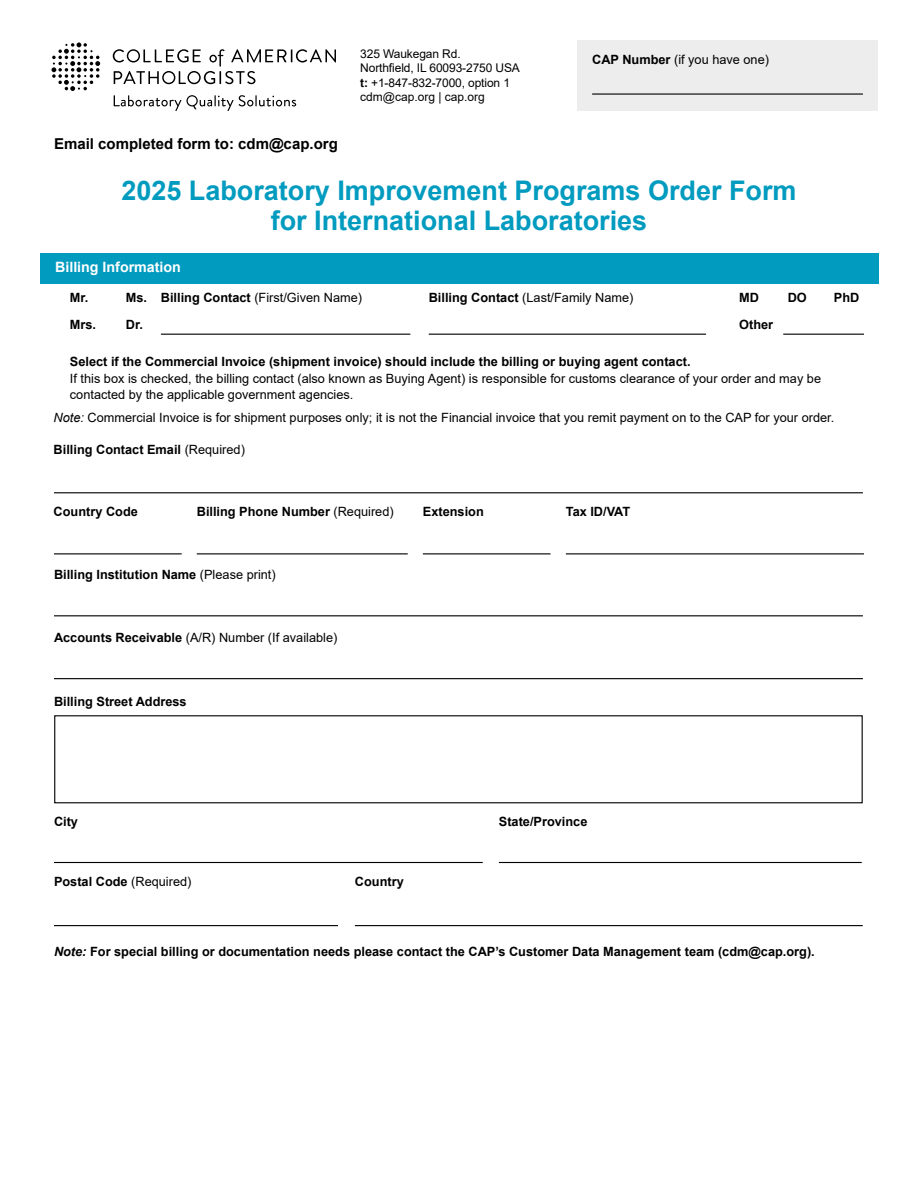
<style>
.page{position:relative;width:918px;height:1188px;background:#fff}
.page>*{position:absolute;margin:0;border:0;box-sizing:border-box;transform-origin:0 0}
.t1{font:700 27px/30px "Arial";color:#009bbf;text-align:center}
.t2{font:700 15px "Arial";color:#000}
.t3{font:700 14.25px "Arial";color:#fff}
.t4{font:700 12.75px "Arial";color:#000}
.t5{font:12.75px/16.5px "Arial";color:#000}
.t6{font:12px/14.4px "Arial";letter-spacing:-.01em;color:#000}
.s1{font-weight:700}
.s2{font-style:italic}
.s3{font-weight:400}
</style>
<div class="page">
<div style="left:577px;top:40px;width:301px;height:71px;background:#ededee"></div>
<hr style="left:592px;top:93px;width:271px;height:2px;background:#000">
<svg style="left:51px;top:42px;width:49px;height:49px"></svg>
<svg style="left:113px;top:49px;width:223px;height:35px"></svg>
<svg style="left:114px;top:95px;width:182px;height:16px"></svg>
<div style="left:40px;top:254px;width:839px;height:30px;background:#009bbf"></div>
<hr style="left:54px;top:492px;width:809px;height:1px;background:#000">
<hr style="left:161px;top:334px;width:249px;height:1px;background:#000">
<hr style="left:429px;top:334px;width:277px;height:1px;background:#000">
<hr style="left:783px;top:334px;width:81px;height:1px;background:#000">
<hr style="left:54px;top:553px;width:128px;height:1px;background:#000">
<hr style="left:197px;top:553px;width:211px;height:1px;background:#000">
<hr style="left:566px;top:553px;width:298px;height:1px;background:#000">
<hr style="left:423px;top:553px;width:128px;height:1px;background:#000">
<hr style="left:54px;top:615px;width:809px;height:1px;background:#000">
<div style="left:54px;top:715px;width:809px;height:88px;border:1px solid #000"></div>
<hr style="left:54px;top:862px;width:429px;height:1px;background:#000">
<hr style="left:54px;top:925px;width:284px;height:1px;background:#000">
<hr style="left:499px;top:862px;width:363px;height:1px;background:#000">
<hr style="left:355px;top:925px;width:508px;height:1px;background:#000">
<hr style="left:54px;top:678px;width:809px;height:1px;background:#000">
<p class="t2" style="left:54px;top:133px;width:285px">Email completed form to: cdm@cap.org</p>
<p class="t6" style="left:360px;top:46px;width:161px">325 Waukegan Rd.<br>Northfield, IL 60093-2750 USA <span class="s1">t:</span> +1-847-832-7000, option 1 cdm@cap.org | cap.org</p>
<p class="t5" style="left:592px;top:51px;width:178px"><span class="s1">CAP Number</span> (if you have one)</p>
<h1 class="t1" style="left:121px;top:175px;width:677px">2025 Laboratory Improvement Programs Order Form for International Laboratories</h1>
<p class="t3" style="left:55px;top:257px;width:127px">Billing Information</p>
<p class="t5" style="left:161px;top:290px;width:203px"><span class="s1">Billing Contact</span> (First/Given Name)</p>
<p class="t5" style="left:429px;top:290px;width:206px"><span class="s1">Billing Contact</span> (Last/Family Name)</p>
<p class="t4" style="left:70px;top:289px;width:20px">Mr.</p>
<p class="t4" style="left:126px;top:289px;width:23px">Ms.</p>
<p class="t4" style="left:739px;top:289px;width:21px">MD</p>
<p class="t4" style="left:788px;top:289px;width:21px">DO</p>
<p class="t4" style="left:834px;top:289px;width:27px">PhD</p>
<p class="t4" style="left:70px;top:316px;width:28px">Mrs.</p>
<p class="t4" style="left:126px;top:316px;width:19px">Dr.</p>
<p class="t4" style="left:739px;top:316px;width:36px">Other</p>
<p class="t4" style="left:70px;top:353px;width:622px">Select if the Commercial Invoice (shipment invoice) should include the billing or buying agent contact.</p>
<p class="t5" style="left:70px;top:370px;width:753px">If this box is checked, the billing contact (also known as Buying Agent) is responsible for customs clearance of your order and may be contacted by the applicable government agencies.</p>
<p class="t5" style="left:54px;top:409px;width:782px"><span class="s2">Note:</span> Commercial Invoice is for shipment purposes only; it is not the Financial invoice that you remit payment on to the CAP for your order.</p>
<p class="t4" style="left:54px;top:441px;width:193px">Billing Contact Email <span class="s3">(Required)</span></p>
<p class="t4" style="left:54px;top:502px;width:86px">Country Code</p>
<p class="t4" style="left:197px;top:502px;width:198px">Billing Phone Number <span class="s3">(Required)</span></p>
<p class="t4" style="left:566px;top:502px;width:66px">Tax ID/VAT</p>
<p class="t4" style="left:423px;top:502px;width:62px">Extension</p>
<p class="t4" style="left:54px;top:565px;width:223px">Billing Institution Name <span class="s3">(Please print)</span></p>
<p class="t5" style="left:54px;top:629px;width:285px"><span class="s1">Accounts Receivable</span> (A/R) Number (If available)</p>
<p class="t4" style="left:54px;top:692px;width:134px">Billing Street Address</p>
<p class="t4" style="left:54px;top:812px;width:26px">City</p>
<p class="t4" style="left:54px;top:872px;width:139px">Postal Code <span class="s3">(Required)</span></p>
<p class="t4" style="left:355px;top:872px;width:50px">Country</p>
<p class="t4" style="left:499px;top:812px;width:90px">State/Province</p>
<p class="t4" style="left:54px;top:943px;width:762px"><span class="s2">Note:</span> For special billing or documentation needs please contact the CAP’s Customer Data Management team (cdm@cap.org).</p>
</div>
